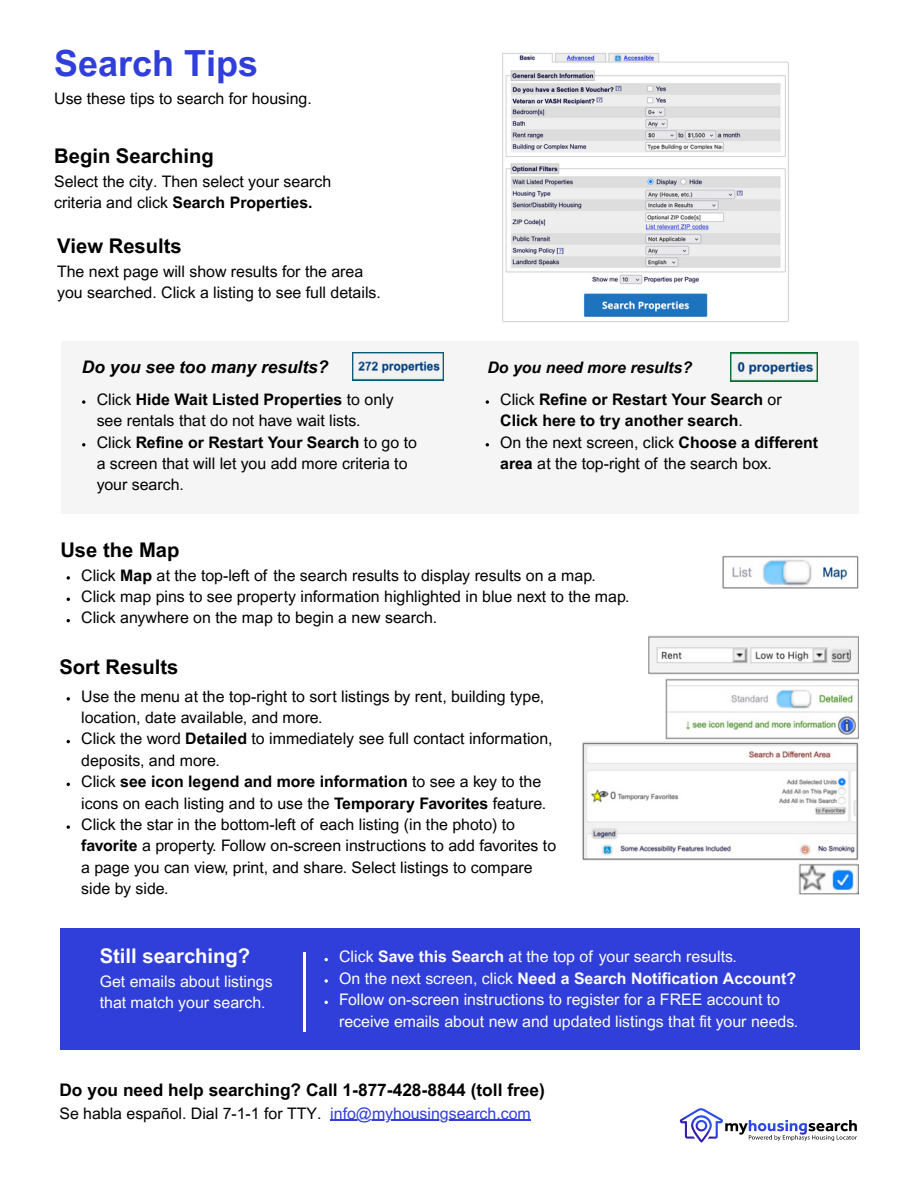
<style>
.page{position:relative;width:918px;height:1188px;background:#fff}
.page>*{position:absolute;margin:0;border:0;box-sizing:border-box;transform-origin:0 0}
.t1{font:700 36px "Arial MT Pro";color:#303eda}
.t2{font:700 20.25px "Arial MT Pro";color:#000}
.t3{font:700 20.25px "Arial MT Pro";color:#fff}
.t4{font:700 17.4px "Arial MT Pro";color:#000}
.t5{font:italic 700 17.4px "Arial MT Pro";color:#000}
.t6{font:15.9px/21.3px "Arial MT Pro";color:#000}
.t7{font:15.9px/21.3px "Arial MT Pro";color:#fff}
.t8{font:700 15.9px/21.3px "Arial MT Pro";color:#000}
.t9{font:700 15.9px "Arial MT Pro";color:#fff}
.t10{font:15.9px "Arial MT Pro";color:#010000}
.t11{font:italic 700 15.9px "Arial MT Pro";color:#000}
.s1{font-weight:700}
.s2{font-weight:400}
.s3{color:#303eda}
</style>
<div class="page">
<div style="left:60px;top:928px;width:800px;height:122px;background:#303eda"></div>
<div style="left:61px;top:341px;width:798px;height:173px;background:#f5f5f5"></div>
<img style="left:731px;top:352px;width:86px;height:30px">
<img style="left:352px;top:352px;width:92px;height:28px">
<hr style="left:303px;top:952px;width:2px;height:79px;background:#fff">
<img style="left:666px;top:678px;width:193px;height:61px">
<img style="left:582px;top:741px;width:277px;height:120px">
<img style="left:799px;top:863px;width:60px;height:32px">
<img style="left:648px;top:635px;width:211px;height:39px">
<img style="left:722px;top:555px;width:137px;height:34px">
<hr style="left:330px;top:1120px;width:201px;height:1px;background:#303eda">
<svg style="left:680px;top:1108px;width:177px;height:35px"></svg>
<img style="left:502px;top:53px;width:287px;height:269px">
<svg style="left:82px;top:400px;width:3px;height:4px"></svg>
<svg style="left:82px;top:443px;width:3px;height:4px"></svg>
<svg style="left:67px;top:576px;width:3px;height:4px"></svg>
<svg style="left:67px;top:697px;width:3px;height:4px"></svg>
<svg style="left:67px;top:825px;width:3px;height:4px"></svg>
<svg style="left:325px;top:979px;width:3px;height:4px"></svg>
<svg style="left:486px;top:400px;width:3px;height:4px"></svg>
<svg style="left:486px;top:443px;width:3px;height:4px"></svg>
<p class="t1" style="left:54px;top:50px;width:206px">Search Tips</p>
<h3 class="t10" style="left:54px;top:93px;width:259px">Use these tips to search for housing.</h3>
<p class="t2" style="left:54px;top:149px;width:161px">Begin Searching</p>
<p class="t6" style="left:54px;top:173px;width:279px">Select the city. Then select your search criteria and click <span class="s1">Search Properties.</span></p>
<p class="t2" style="left:57px;top:239px;width:126px">View Results</p>
<h2 class="t6" style="left:57px;top:263px;width:325px">The next page will show results for the area you searched. Click a listing to see full details.</h2>
<p class="t5" style="left:82px;top:360px;width:248px">Do you see too many results?</p>
<h1 class="t11" style="left:488px;top:361px;width:206px">Do you need more results?</h1>
<p class="t6" style="left:97px;top:391px;width:298px">Click <span class="s1">Hide Wait Listed Properties</span> to only see rentals that do not have wait lists.</p>
<p class="t6" style="left:97px;top:433px;width:322px">Click <span class="s1">Refine or Restart Your Search</span> to go to a screen that will let you add more criteria to your search.</p>
<p class="t2" style="left:60px;top:543px;width:121px">Use the Map</p>
<p class="t8" style="left:500px;top:391px;width:283px"><span class="s2">Click</span> Refine or Restart Your Search <span class="s2">or<br></span>Click here to try another search<span class="s2">.</span></p>
<p class="t6" style="left:500px;top:433px;width:319px">On the next screen, click <span class="s1">Choose a different area</span> at the top-right of the search box.</p>
<p class="t6" style="left:81px;top:566px;width:516px">Click <span class="s1">Map</span> at the top-left of the search results to display results on a map.</p>
<p class="t6" style="left:81px;top:588px;width:550px">Click map pins to see property information highlighted in blue next to the map.</p>
<p class="t6" style="left:81px;top:609px;width:358px">Click anywhere on the map to begin a new search.</p>
<p class="t2" style="left:59px;top:659px;width:121px">Sort Results</p>
<p class="t6" style="left:81px;top:687px;width:465px">Use the menu at the top-right to sort listings by rent, building type, location, date available, and more.</p>
<p class="t6" style="left:81px;top:730px;width:473px">Click the word <span class="s1">Detailed</span> to immediately see full contact information, deposits, and more.</p>
<p class="t6" style="left:81px;top:773px;width:467px">Click <span class="s1">see icon legend and more information</span> to see a key to the icons on each listing and to use the <span class="s1">Temporary Favorites</span> feature.</p>
<p class="t6" style="left:81px;top:816px;width:477px">Click the star in the bottom-left of each listing (in the photo) to <span class="s1">favorite</span> a property. Follow on-screen instructions to add favorites to a page you can view, print, and share. Select listings to compare side by side.</p>
<p class="t3" style="left:100px;top:948px;width:152px">Still searching?</p>
<h2 class="t7" style="left:100px;top:972px;width:174px">Get emails about listings that match your search.</h2>
<p class="t7" style="left:339px;top:948px;width:399px">Click <span class="s1">Save this Search</span> at the top of your search results.</p>
<p class="t9" style="left:339px;top:972px;width:459px"><span class="s2">On the next screen, click</span> Need a Search Notification Account?</p>
<p class="t7" style="left:339px;top:991px;width:461px">Follow on-screen instructions to register for a FREE account to receive emails about new and updated listings that fit your needs.</p>
<p class="t4" style="left:59px;top:1084px;width:487px">Do you need help searching? Call 1-877-428-8844 (toll free)</p>
<p class="t6" style="left:59px;top:1105px;width:473px">Se habla español. Dial 7-1-1 for TTY. <span class="s3">info@myhousingsearch.com</span></p>
</div>
